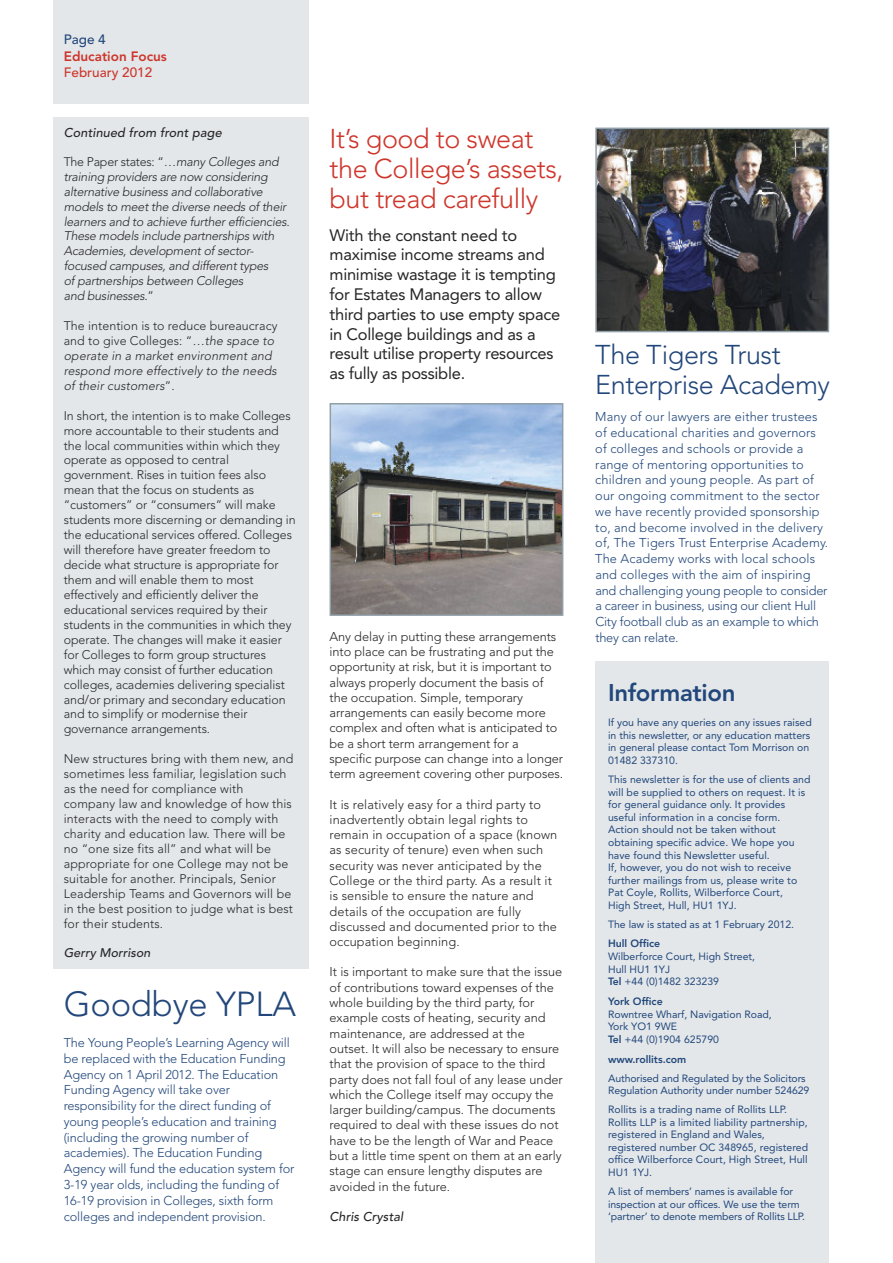
<style>
.page{position:relative;width:893px;height:1263px;background:#fff}
.page>*{position:absolute;margin:0;border:0;box-sizing:border-box;transform-origin:0 0}
.t1{font:300 34.5px "Avenir";letter-spacing:-.005em;color:#22477a}
.t2{font:300 27px/30px "Avenir";letter-spacing:-.015em;color:#ce352b}
.t3{font:300 27px/30px "Avenir";letter-spacing:-.015em;color:#22477a}
.t4{font:800 24px "Avenir";letter-spacing:-.015em;color:#22477a}
.t5{font:16.5px/19.8px "Avenir";letter-spacing:-.015em;color:#272627}
.t6{font:800 13.5px "Avenir";color:#ce352b}
.t7{font:500 13.5px "Avenir";color:#ce352b}
.t8{font:500 13.5px "Avenir";color:#22477a}
.t9{font:300 12.75px/15.3px "Avenir";color:#272627}
.t10{font:300 12.75px/15.8px "Avenir";letter-spacing:.01em;color:#22477a}
.t11{font:300 12.75px/15.8px "Avenir";letter-spacing:-.01em;color:#22477a}
.t12{font:italic 500 12.75px "Avenir";letter-spacing:.005em;color:#272627}
.t13{font:300 12.45px/15px "Avenir";letter-spacing:-.005em;color:#272627}
.t14{font:italic 300 12.45px/15px "Avenir";letter-spacing:-.015em;color:#272627}
.t15{font:italic 300 12.45px/15px "Avenir";letter-spacing:.01em;color:#272627}
.t16{font:italic 500 12.45px "Avenir";letter-spacing:.005em;color:#272627}
.t17{font:10.5px/12.6px "Avenir";letter-spacing:.005em;color:#22477a}
.t18{font:800 10.5px "Avenir";color:#22477a}
.s1{font-style:normal;font-size:12.3px}
.s2{font-style:normal}
.s3{font-weight:800}
</style>
<div class="page">
<div style="left:53px;top:0;width:255px;height:104px;background:#e3e7ea"></div>
<div style="left:595px;top:661px;width:234px;height:602px;background:#e3e7ea"></div>
<img style="left:598px;top:131px;width:228px;height:198px">
<div style="left:595px;top:128px;width:234px;height:204px;border:2px solid #919fa9"></div>
<div style="left:53px;top:117px;width:255px;height:851px;background:#e3e7ea"></div>
<img style="left:333px;top:406px;width:227px;height:207px">
<div style="left:330px;top:403px;width:233px;height:213px;border:2px solid #919fa9"></div>
<p class="t8" style="left:64px;top:34px;width:43px">Page 4</p>
<p class="t6" style="left:64px;top:51px;width:105px">Education Focus</p>
<p class="t7" style="left:64px;top:67px;width:90px">February 2012</p>
<p class="t12" style="left:64px;top:128px;width:160px">Continued from front page</p>
<p class="t14" style="left:64px;top:155px;width:228px"><span class="s1">T</span><span class="s2">he Paper states: “</span>…many Colleges and training providers are now considering alternative business and collaborative models to meet the diverse needs of their learners and to achieve further efficiencies.<br>These models include partnerships with Academies, development of sector&shy;focused campuses, and different types<br>of partnerships between Colleges<br>and businesses.<span class="s2">”</span></p>
<p class="t15" style="left:64px;top:319px;width:215px"><span class="s2">The intention is to reduce bureaucracy and to give Colleges: “</span>…the space to operate in a market environment and respond more effectively to the needs of their customers<span class="s2">”.</span></p>
<p class="t13" style="left:64px;top:409px;width:233px">In short, the intention is to make Colleges more accountable to their students and the local communities within which they operate as opposed to central government. Rises in tuition fees also mean that the focus on students as “customers” or “consumers” will make students more discerning or demanding in the educational services offered. Colleges will therefore have greater freedom to decide what structure is appropriate for them and will enable them to most effectively and efficiently deliver the educational services required by their students in the communities in which they operate. The changes will make it easier for Colleges to form group structures which may consist of further education colleges, academies delivering specialist and/or primary and secondary education and to simplify or modernise their governance arrangements.</p>
<p class="t13" style="left:64px;top:752px;width:231px">New structures bring with them new, and sometimes less familiar, legislation such as the need for compliance with company law and knowledge of how this interacts with the need to comply with charity and education law. There will be no “one size fits all” and what will be appropriate for one College may not be suitable for another. Principals, Senior Leadership Teams and Governors will be in the best position to judge what is best for their students.</p>
<p class="t16" style="left:64px;top:948px;width:88px">Gerry Morrison</p>
<h1 class="t1" style="left:64px;top:990px;width:234px">Goodbye YPLA</h1>
<p class="t11" style="left:64px;top:1036px;width:232px">The Young People’s Learning Agency will be replaced with the Education Funding Agency on 1 April 2012. The Education Funding Agency will take over responsibility for the direct funding of young people’s education and training (including the growing number of academies). The Education Funding Agency will fund the education system for 3-19 year olds, including the funding of 16-19 provision in Colleges, sixth form colleges and independent provision.</p>
<h2 class="t2" style="left:330px;top:126px;width:236px">It’s good to sweat the College’s assets, but tread carefully</h2>
<p class="t5" style="left:330px;top:226px;width:232px">With the constant need to maximise income streams and minimise wastage it is tempting for Estates Managers to allow third parties to use empty space in College buildings and as a result utilise property resources as fully as possible.</p>
<p class="t9" style="left:330px;top:630px;width:235px">Any delay in putting these arrangements into place can be frustrating and put the opportunity at risk, but it is important to always properly document the basis of the occupation. Simple, temporary arrangements can easily become more complex and often what is anticipated to be a short term arrangement for a specific purpose can change into a longer term agreement covering other purposes.</p>
<p class="t9" style="left:330px;top:797px;width:229px">It is relatively easy for a third party to inadvertently obtain legal rights to remain in occupation of a space (known as security of tenure) even when such security was never anticipated by the College or the third party. As a result it is sensible to ensure the nature and details of the occupation are fully discussed and documented prior to the occupation beginning.</p>
<p class="t9" style="left:330px;top:965px;width:235px">It is important to make sure that the issue of contributions toward expenses of the whole building by the third party, for example costs of heating, security and maintenance, are addressed at the outset. It will also be necessary to ensure that the provision of space to the third party does not fall foul of any lease under which the College itself may occupy the larger building/campus. The documents required to deal with these issues do not have to be the length of War and Peace but a little time spent on them at an early stage can ensure lengthy disputes are avoided in the future.</p>
<p class="t12" style="left:330px;top:1211px;width:75px">Chris Crystal</p>
<h2 class="t3" style="left:595px;top:342px;width:236px">The Tigers Trust<br>Enterprise Academy</h2>
<p class="t10" style="left:595px;top:410px;width:234px">Many of our lawyers are either trustees of educational charities and governors of colleges and schools or provide a range of mentoring opportunities to children and young people. As part of our ongoing commitment to the sector we have recently provided sponsorship to, and become involved in the delivery of, The Tigers Trust Enterprise Academy.<br>The Academy works with local schools and colleges with the aim of inspiring and challenging young people to consider a career in business, using our client Hull City football club as an example to which they can relate.</p>
<h3 class="t4" style="left:608px;top:683px;width:129px">Information</h3>
<p class="t17" style="left:608px;top:717px;width:205px">If you have any queries on any issues raised in this newsletter, or any education matters in general please contact Tom Morrison on 01482 337310.</p>
<p class="t17" style="left:608px;top:774px;width:204px">This newsletter is for the use of clients and will be supplied to others on request. It is for general guidance only. It provides useful information in a concise form.<br>Action should not be taken without obtaining specific advice. We hope you have found this Newsletter useful.<br>If, however, you do not wish to receive further mailings from us, please write to Pat Coyle, Rollits, Wilberforce Court,<br>High Street, Hull, HU1 1YJ.</p>
<p class="t17" style="left:608px;top:919px;width:188px">The law is stated as at 1 February 2012.</p>
<p class="t18" style="left:608px;top:939px;width:54px">Hull Office</p>
<p class="t17" style="left:608px;top:951px;width:149px">Wilberforce Court, High Street,<br>Hull HU1 1YJ<br><span class="s3">Tel</span> +44 (0)1482 323239</p>
<p class="t18" style="left:608px;top:997px;width:56px">York Office</p>
<p class="t17" style="left:608px;top:1009px;width:165px">Rowntree Wharf, Navigation Road,<br>York YO1 9WE<br><span class="s3">Tel</span> +44 (0)1904 625790</p>
<p class="t18" style="left:608px;top:1054px;width:80px">www.rollits.com</p>
<p class="t17" style="left:608px;top:1072px;width:203px">Authorised and Regulated by the Solicitors<br>Regulation Authority under number 524629</p>
<p class="t17" style="left:608px;top:1104px;width:202px">Rollits is a trading name of Rollits LLP.<br>Rollits LLP is a limited liability partnership, registered in England and Wales, registered number OC 348965, registered office Wilberforce Court, High Street, Hull HU1 1YJ.</p>
<p class="t17" style="left:608px;top:1186px;width:198px">A list of members’ names is available for inspection at our offices. We use the term ‘partner’ to denote members of Rollits LLP.</p>
</div>
